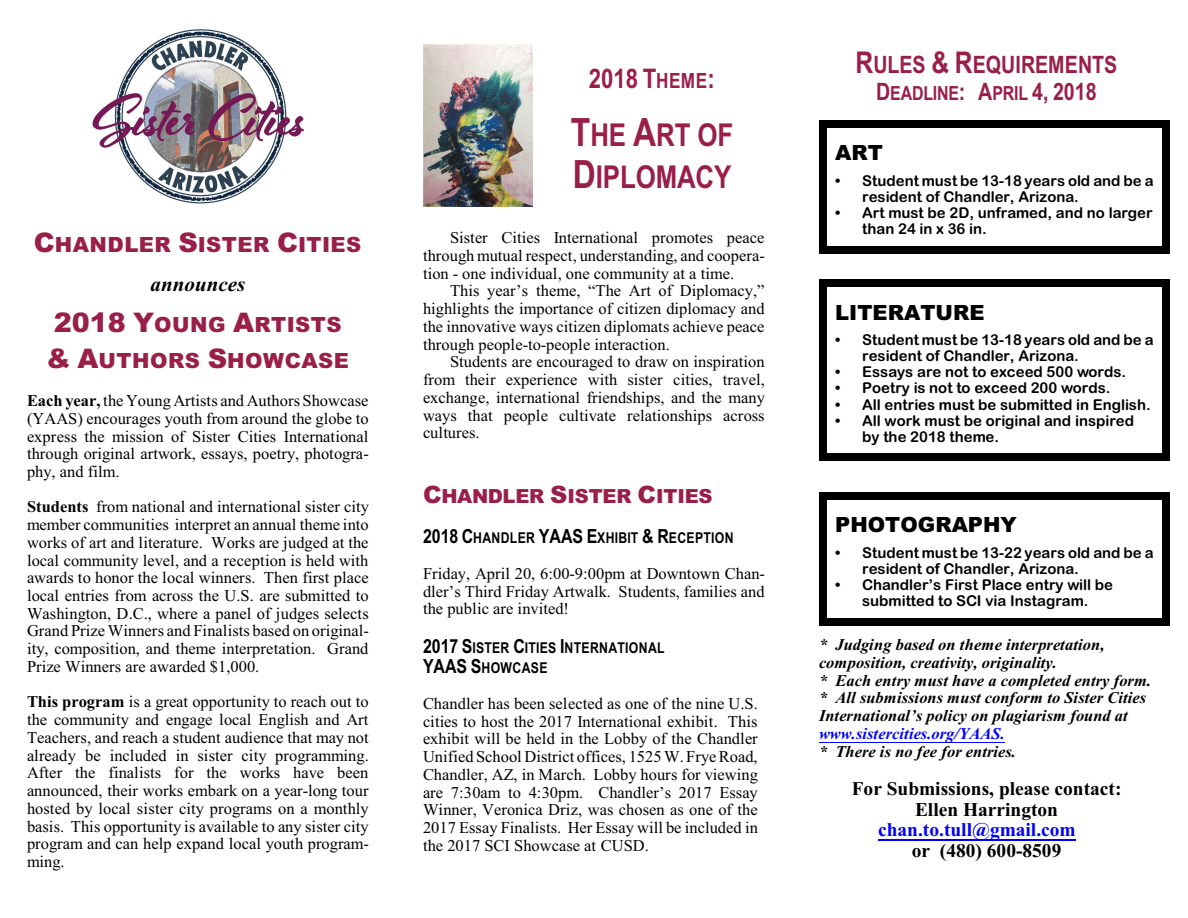
<style>
.page{position:relative;width:1188px;height:918px;background:#fff}
.page>*{position:absolute;margin:0;border:0;box-sizing:border-box;transform-origin:0 0}
.t1{font:700 31.5px/41.5px "Arial Narrow";letter-spacing:-.005em;color:#991f47}
.t2{font:700 27px "Arial Narrow";color:#991f47}
.t3{font:700 24px "Arial Narrow";color:#991f47}
.t4{font:900 21px/35.1px "Arial";letter-spacing:.025em;color:#991f47;text-align:center}
.t5{font:900 21px "Arial";color:#000}
.t6{font:italic 700 21px "Times New Roman";color:#000}
.t7{font:700 19.5px/20.9px "Times New Roman";color:#000;text-align:center}
.t8{font:700 19.5px "Times New Roman";color:#00f}
.t9{font:900 19.5px "Arial";letter-spacing:-.01em;color:#991f47}
.t10{font:700 19.5px "Arial Narrow";letter-spacing:-.01em;color:#991f47}
.t11{font:16.5px/17.7px "Times New Roman";color:#000;text-align:justify}
.t12{font:italic 700 16.5px/17.7px "Times New Roman";color:#000}
.t13{font:italic 700 16.5px "Times New Roman";color:#00f}
.t14{font:15px/16px "Arial Rounded MT Bold";color:#000}
.t15{font:700 15px/20.7px "Arial Narrow";letter-spacing:.02em;color:#000}
.s1{font-size:27px}
.s2{font-weight:700}
.s3{font-size:21px}
.s4{font-size:39px}
.s5{font-size:24px}
.s6{font-size:19.5px}
.s7{font-size:30px}
</style>
<div class="page">
<img style="left:92px;top:29px;width:212px;height:175px">
<img style="left:423px;top:44px;width:109px;height:163px">
<div style="left:819px;top:120px;width:7px;height:133px;background:#000"></div>
<div style="left:1163px;top:120px;width:7px;height:133px;background:#000"></div>
<div style="left:819px;top:120px;width:351px;height:7px;background:#000"></div>
<div style="left:819px;top:246px;width:351px;height:7px;background:#000"></div>
<div style="left:819px;top:280px;width:7px;height:181px;background:#000"></div>
<div style="left:1163px;top:280px;width:7px;height:181px;background:#000"></div>
<div style="left:819px;top:280px;width:351px;height:7px;background:#000"></div>
<div style="left:819px;top:454px;width:351px;height:7px;background:#000"></div>
<div style="left:819px;top:492px;width:7px;height:134px;background:#000"></div>
<div style="left:1163px;top:492px;width:7px;height:134px;background:#000"></div>
<div style="left:819px;top:492px;width:351px;height:8px;background:#000"></div>
<div style="left:819px;top:619px;width:351px;height:7px;background:#000"></div>
<hr style="left:819px;top:742px;width:186px;height:1px;background:#00f">
<hr style="left:878px;top:839px;width:198px;height:1px;background:#00f">
<p class="t4" style="left:34px;top:229px;width:329px"><span class="s1">C</span>HANDLER <span class="s1">S</span>ISTER <span class="s1">C</span>ITIES</p>
<p class="t6" style="left:150px;top:277px;width:96px">announces</p>
<p class="t4" style="left:46px;top:310px;width:304px"><span class="s1">2018 Y</span>OUNG <span class="s1">A</span>RTISTS <span class="s1">&amp; A</span>UTHORS <span class="s1">S</span>HOWCASE</p>
<p class="t11" style="left:27px;top:393px;width:343px"><span class="s2">Each year,</span> the Young Artists and Authors Showcase (YAAS) encourages youth from around the globe to express the mission of Sister Cities International through original artwork, essays, poetry, photogra&shy;phy, and film.</p>
<p class="t11" style="left:27px;top:500px;width:344px"><span class="s2">Students</span> from national and international sister city member communities interpret an annual theme into works of art and literature. Works are judged at the local community level, and a reception is held with awards to honor the local winners. Then first place local entries from across the U.S. are submitted to Washington, D.C., where a panel of judges selects Grand Prize Winners and Finalists based on original&shy;ity, composition, and theme interpretation. Grand Prize Winners are awarded $1,000.</p>
<p class="t11" style="left:27px;top:695px;width:344px"><span class="s2">This program</span> is a great opportunity to reach out to the community and engage local English and Art Teachers, and reach a student audience that may not already be included in sister city programming.<br>After the finalists for the works have been announced, their works embark on a year-long tour hosted by local sister city programs on a monthly basis. This opportunity is available to any sister city program and can help expand local youth program&shy;ming.</p>
<h2 class="t2" style="left:589px;top:69px;width:127px">2018 T<span class="s3">HEME</span>:</h2>
<h1 class="t1" style="left:571px;top:117px;width:164px"><span class="s4">T</span>HE <span class="s4">A</span>RT OF<br><span class="s4">D</span>IPLOMACY</h1>
<p class="t11" style="left:423px;top:231px;width:343px;text-indent:27px">Sister Cities International promotes peace through mutual respect, understanding, and coopera&shy;tion - one individual, one community at a time.</p>
<p class="t11" style="left:423px;top:284px;width:343px;text-indent:27px">This year’s theme, “The Art of Diplomacy,” highlights the importance of citizen diplomacy and the innovative ways citizen diplomats achieve peace through people-to-people interaction.</p>
<p class="t11" style="left:423px;top:355px;width:343px;text-indent:27px">Students are encouraged to draw on inspiration from their experience with sister cities, travel, exchange, international friendships, and the many ways that people cultivate relationships across cultures.</p>
<p class="t9" style="left:423px;top:489px;width:291px"><span class="s5">C</span>HANDLER <span class="s5">S</span>ISTER <span class="s5">C</span>ITIES</p>
<p class="t15" style="left:423px;top:529px;width:312px"><span class="s6">2018 C</span>HANDLER <span class="s6">YAAS E</span>XHIBIT <span class="s6">&amp; R</span>ECEPTION</p>
<p class="t11" style="left:423px;top:566px;width:344px">Friday, April 20, 6:00-9:00pm at Downtown Chan&shy;dler’s Third Friday Artwalk. Students, families and the public are invited!</p>
<p class="t15" style="left:423px;top:638px;width:243px"><span class="s6">2017 S</span>ISTER <span class="s6">C</span>ITIES <span class="s6">I</span>NTERNATIONAL<br><span class="s6">YAAS S</span>HOWCASE</p>
<p class="t11" style="left:423px;top:696px;width:337px">Chandler has been selected as one of the nine U.S. cities to host the 2017 International exhibit. This exhibit will be held in the Lobby of the Chandler Unified School District offices, 1525 W. Frye Road, Chandler, AZ, in March. Lobby hours for viewing are 7:30am to 4:30pm. Chandler’s 2017 Essay Winner, Veronica Driz, was chosen as one of the 2017 Essay Finalists. Her Essay will be included in the 2017 SCI Showcase at CUSD.</p>
<h3 class="t3" style="left:856px;top:56px;width:263px"><span class="s7">R</span>ULES <span class="s7">&amp; R</span>EQUIREMENTS</h3>
<p class="t10" style="left:876px;top:86px;width:222px"><span class="s5">D</span>EADLINE<span class="s5">: A</span>PRIL <span class="s5">4, 2018</span></p>
<p class="t5" style="left:835px;top:145px;width:49px">ART</p>
<p class="t14" style="left:862px;top:174px;width:293px;text-indent:-27px">• Student must be 13-18 years old and be a resident of Chandler, Arizona.</p>
<p class="t14" style="left:862px;top:206px;width:292px;text-indent:-27px">• Art must be 2D, unframed, and no larger than 24 in x 36 in.</p>
<p class="t5" style="left:835px;top:304px;width:151px">LITERATURE</p>
<p class="t14" style="left:862px;top:334px;width:293px;text-indent:-27px">• Student must be 13-18 years old and be a resident of Chandler, Arizona.</p>
<p class="t14" style="left:835px;top:366px;width:292px">• Essays are not to exceed 500 words.</p>
<p class="t14" style="left:835px;top:382px;width:277px">• Poetry is not to exceed 200 words.</p>
<p class="t14" style="left:835px;top:398px;width:317px">• All entries must be submitted in English.</p>
<p class="t14" style="left:862px;top:414px;width:273px;text-indent:-27px">• All work must be original and inspired by the 2018 theme.</p>
<p class="t5" style="left:835px;top:517px;width:183px">PHOTOGRAPHY</p>
<p class="t14" style="left:862px;top:546px;width:293px;text-indent:-27px">• Student must be 13-22 years old and be a resident of Chandler, Arizona.</p>
<p class="t14" style="left:835px;top:578px;width:279px;text-align:center">• Chandler’s First Place entry will be submitted to SCI via Instagram.</p>
<p class="t12" style="left:819px;top:638px;width:334px">* Judging based on theme interpretation, composition, creativity, originality.<br>* Each entry must have a completed entry form. * All submissions must conform to Sister Cities International’s policy on plagiarism found at</p>
<p class="t13" style="left:819px;top:728px;width:187px">www.sistercities.org/YAAS.</p>
<p class="t12" style="left:819px;top:744px;width:199px">* There is no fee for entries.</p>
<p class="t7" style="left:852px;top:780px;width:271px">For Submissions, please contact:<br>Ellen Harrington</p>
<p class="t8" style="left:878px;top:823px;width:199px">chan.to.tull@gmail.com</p>
<p class="t7" style="left:912px;top:842px;width:151px">or (480) 600-8509</p>
</div>
